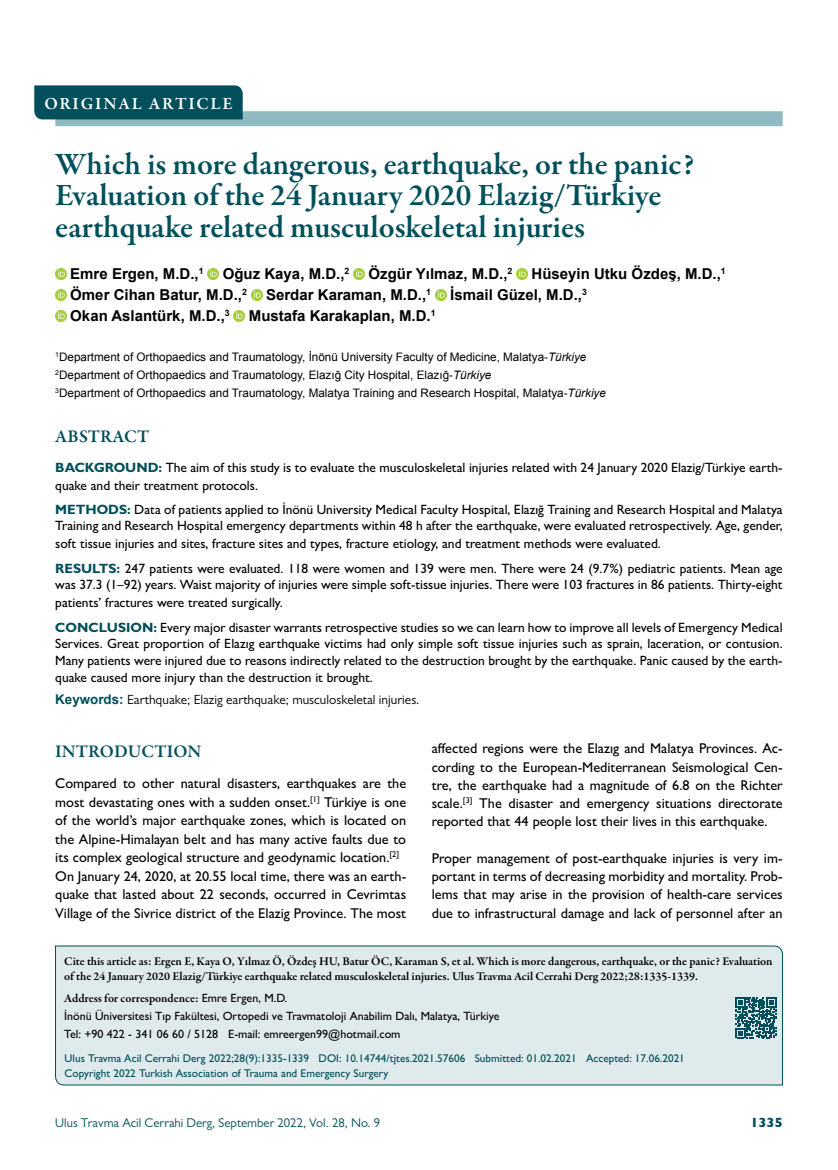
<style>
.page{position:relative;width:838px;height:1170px;background:#fff}
.page>*{position:absolute;margin:0;border:0;box-sizing:border-box;transform-origin:0 0}
.t1{font:600 31.5px/31.5px "Garamond Premr Pro";letter-spacing:-.005em;color:#004f5a}
.t2{font:600 18px "Garamond Premr Pro";letter-spacing:.005em;color:#004f5a}
.t3{font:600 17.25px "Garamond Premr Pro";letter-spacing:.1em;color:#fff}
.t4{font:700 15px "Arial";color:#000}
.t5{font:500 14.25px/18.3px "Gill Sans MT Pro";color:#000;text-align:justify}
.t6{font:500 13.5px/16.8px "Gill Sans MT Pro";color:#000}
.t7{font:800 13.5px "Gill Sans MT Pro";color:#004f5a}
.t8{font:13.35px "Gill Sans MT Pro";color:#000}
.t9{font:12.75px "Gill Sans MT Pro";color:#004f5a}
.t10{font:600 12px/15px "Garamond Premr Pro";color:#000}
.t11{font:500 12px/18px "Gill Sans MT Pro";color:#000}
.t12{font:11.7px/18px "Arial";color:#000}
.t13{font:500 11.25px/15px "Gill Sans MT Pro";color:#004f5a}
.s1{font-style:italic}
.s2{font-weight:700;color:#004f5a}
.s3{font-family:"Arial";font-weight:700;color:#004f5a}
.s4{font-family:"Gill Sans MT Pro";font-weight:500}
</style>
<div class="page">
<div style="left:55px;top:111px;width:727px;height:15px;background:#90bac2"></div>
<svg style="left:55px;top:268px;width:11px;height:11px"></svg>
<svg style="left:208px;top:268px;width:11px;height:11px"></svg>
<svg style="left:353px;top:268px;width:11px;height:11px"></svg>
<svg style="left:516px;top:268px;width:11px;height:11px"></svg>
<svg style="left:55px;top:289px;width:11px;height:11px"></svg>
<svg style="left:251px;top:289px;width:11px;height:11px"></svg>
<svg style="left:435px;top:289px;width:11px;height:11px"></svg>
<svg style="left:55px;top:310px;width:11px;height:11px"></svg>
<svg style="left:234px;top:310px;width:11px;height:11px"></svg>
<div style="left:34px;top:85px;width:209px;height:34px;background:#004f5a"></div>
<div style="left:55px;top:945px;width:728px;height:140px;background:#deeaec"></div>
<svg style="left:735px;top:997px;width:41px;height:41px;background:#447e86"></svg>
<p class="t3" style="left:44px;top:93px;width:190px">ORIGINAL ARTICLE</p>
<h1 class="t1" style="left:55px;top:149px;width:640px">Which is more dangerous, earthquake, or the panic?<br>Evaluation of the 24 January 2020 Elazig/Türkiye earthquake related musculoskeletal injuries</h1>
<p class="t4" style="left:70px;top:264px;width:135px">Emre Ergen, M.D.,<sup>1</sup></p>
<p class="t4" style="left:223px;top:264px;width:128px">Oğuz Kaya, M.D.,<sup>2</sup></p>
<p class="t4" style="left:368px;top:264px;width:145px">Özgür Yılmaz, M.D.,<sup>2</sup></p>
<p class="t4" style="left:531px;top:264px;width:196px">Hüseyin Utku Özdeş, M.D.,<sup>1</sup></p>
<p class="t4" style="left:70px;top:285px;width:178px">Ömer Cihan Batur, M.D.,<sup>2</sup></p>
<p class="t4" style="left:266px;top:285px;width:166px">Serdar Karaman, M.D.,<sup>1</sup></p>
<p class="t4" style="left:450px;top:285px;width:138px">İsmail Güzel, M.D.,<sup>3</sup></p>
<p class="t4" style="left:70px;top:306px;width:161px">Okan Aslantürk, M.D.,<sup>3</sup></p>
<p class="t4" style="left:249px;top:306px;width:188px">Mustafa Karakaplan, M.D.<sup>1</sup></p>
<p class="t12" style="left:55px;top:348px;width:552px"><sup>1</sup>Department of Orthopaedics and Traumatology, İnönü University Faculty of Medicine, Malatya-<span class="s1">Türkiye<br></span><sup>2</sup>Department of Orthopaedics and Traumatology, Elazığ City Hospital, Elazığ-<span class="s1">Türkiye<br></span><sup>3</sup>Department of Orthopaedics and Traumatology, Malatya Training and Research Hospital, Malatya-<span class="s1">Türkiye</span></p>
<h2 class="t2" style="left:55px;top:425px;width:95px">ABSTRACT</h2>
<p class="t6" style="left:55px;top:458px;width:729px;line-height:18px"><span class="s2">BACKGROUND:</span> The aim of this study is to evaluate the musculoskeletal injuries related with 24 January 2020 Elazig/Türkiye earth&shy;quake and their treatment protocols.</p>
<p class="t6" style="left:55px;top:501px;width:729px"><span class="s2">METHODS:</span> Data of patients applied to İnönü University Medical Faculty Hospital, Elazığ Training and Research Hospital and Malatya<br>Training and Research Hospital emergency departments within 48 h after the earthquake, were evaluated retrospectively. Age, gender,</p>
<p class="t6" style="left:55px;top:531px;width:729px;line-height:24.5px">soft tissue injuries and sites, fracture sites and types, fracture etiology, and treatment methods were evaluated.<br><span class="s2">RESULTS:</span> 247 patients were evaluated. 118 were women and 139 were men. There were 24 (9.7%) pediatric patients. Mean age</p>
<p class="t6" style="left:55px;top:575px;width:729px;line-height:18px">was 37.3 (1–92) years. Waist majority of injuries were simple soft-tissue injuries. There were 103 fractures in 86 patients. Thirty-eight patients’ fractures were treated surgically.</p>
<p class="t6" style="left:55px;top:618px;width:729px;text-align:justify"><span class="s2">CONCLUSION:</span> Every major disaster warrants retrospective studies so we can learn how to improve all levels of Emergency Medical Services. Great proportion of Elazıg earthquake victims had only simple soft tissue injuries such as sprain, laceration, or contusion.<br>Many patients were injured due to reasons indirectly related to the destruction brought by the earthquake. Panic caused by the earth&shy;quake caused more injury than the destruction it brought.</p>
<p class="t8" style="left:55px;top:691px;width:365px"><span class="s3">Keywords:</span> Earthquake; Elazig earthquake; musculoskeletal injuries.</p>
<p class="t5" style="left:432px;top:739px;width:352px">affected regions were the Elazıg and Malatya Provinces. Ac&shy;cording to the European-Mediterranean Seismological Cen&shy;tre, the earthquake had a magnitude of 6.8 on the Richter scale.<sup>[3]</sup> The disaster and emergency situations directorate reported that 44 people lost their lives in this earthquake.</p>
<p class="t5" style="left:432px;top:848px;width:352px">Proper management of post-earthquake injuries is very im&shy;portant in terms of decreasing morbidity and mortality. Prob&shy;lems that may arise in the provision of health-care services due to infrastructural damage and lack of personnel after an</p>
<h2 class="t2" style="left:55px;top:740px;width:148px">INTRODUCTION</h2>
<p class="t5" style="left:55px;top:773px;width:352px;text-align:left">Compared to other natural disasters, earthquakes are the most devastating ones with a sudden onset.<sup>[1]</sup> Türkiye is one of the world’s major earthquake zones, which is located on the Alpine-Himalayan belt and has many active faults due to its complex geological structure and geodynamic location.<sup>[2] </sup>On January 24, 2020, at 20.55 local time, there was an earth&shy;quake that lasted about 22 seconds, occurred in Cevrimtas Village of the Sivrice district of the Elazig Province. The most</p>
<p class="t10" style="left:64px;top:953px;width:710px">Cite this article as: Ergen E, Kaya O, Yılmaz Ö, Özdeş HU, Batur ÖC, Karaman S, et al. Which is more dangerous, earthquake, or the panic? Evaluation of the 24 January 2020 Elazig/Türkiye earthquake related musculoskeletal injuries. Ulus Travma Acil Cerrahi Derg 2022;28:1335-1339.</p>
<p class="t10" style="left:64px;top:991px;width:224px">Address for correspondence: <span class="s4">Emre Ergen, M.D.</span></p>
<p class="t11" style="left:64px;top:1006px;width:437px">İnönü Üniversitesi Tıp Fakültesi, Ortopedi ve Travmatoloji Anabilim Dalı, Malatya, Türkiye<br>Tel: +90 422 - 341 06 60 / 5128 E-mail: emreergen99@hotmail.com</p>
<p class="t13" style="left:65px;top:1050px;width:622px">Ulus Travma Acil Cerrahi Derg 2022;28(9):1335-1339 DOI: 10.14744/tjtes.2021.57606 Submitted: 01.02.2021 Accepted: 17.06.2021<br>Copyright 2022 Turkish Association of Trauma and Emergency Surgery</p>
<p class="t9" style="left:55px;top:1115px;width:326px">Ulus Travma Acil Cerrahi Derg, September 2022, Vol. 28, No. 9</p>
<p class="t7" style="left:750px;top:1114px;width:34px">1335</p>
</div>
